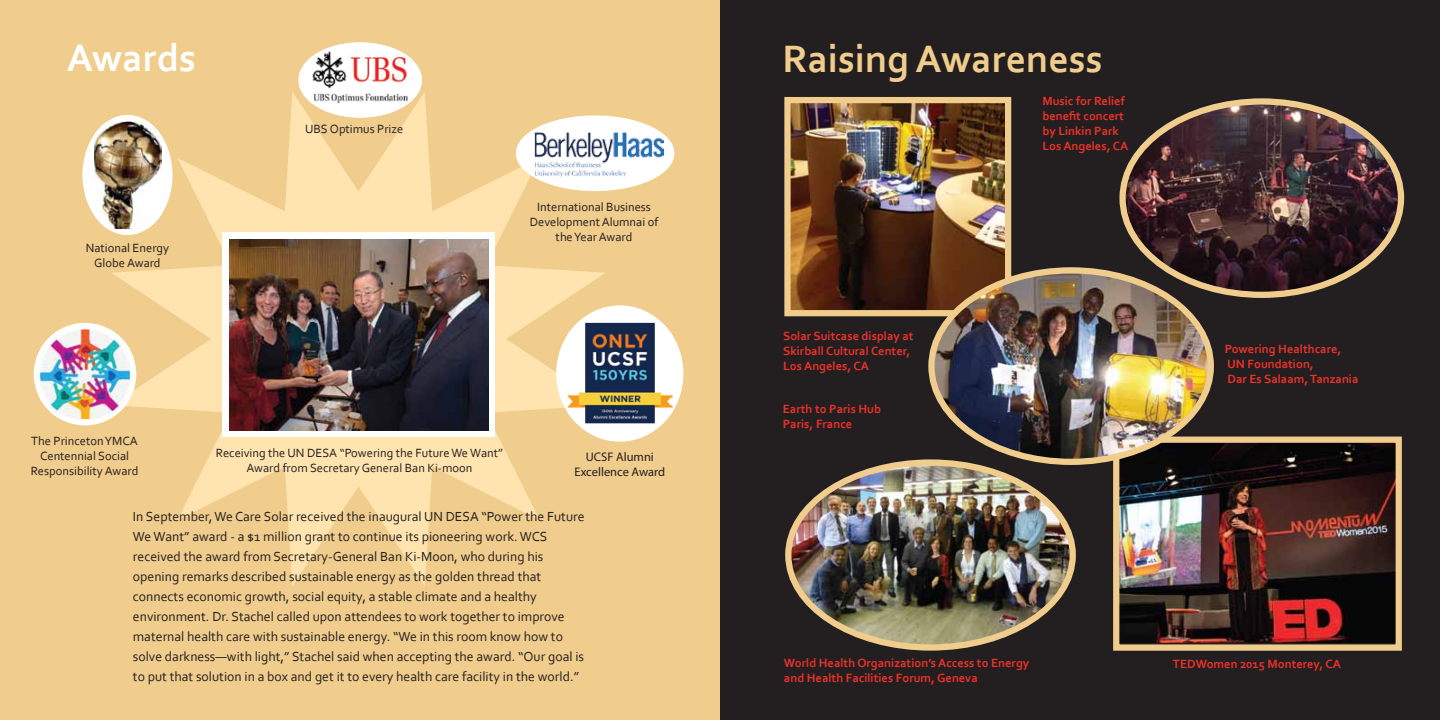
<style>
.page{position:relative;width:1440px;height:720px;background:#fff}
.page>*{position:absolute;margin:0;border:0;box-sizing:border-box;transform-origin:0 0}
.t1{font:700 40px "Corbel";color:#f0cc8d}
.t2{font:700 40px "Corbel";color:#fff}
.t3{font:13.75px/20px "Corbel";color:#231f20}
.t4{font:700 12.5px/15px "Corbel";color:#ee3129}
.t5{font:12.5px/15px "Corbel";color:#231f20;text-align:center}
.t6{font:12.5px/15px "Myriad Pro";color:#231f20;text-align:center}
</style>
<div class="page">
<div style="left:0;top:0;width:720px;height:720px;background:#f0cc8d"></div>
<svg style="left:111px;top:92px;width:494px;height:494px"></svg>
<div style="left:720px;top:0;width:720px;height:720px;background:#231f20"></div>
<img style="left:788px;top:463px;width:285px;height:183px">
<div style="left:785px;top:459px;width:291px;height:192px;border:6px solid #f0cc8d;border-radius:50%"></div>
<div style="left:82px;top:115px;width:91px;height:120px;background:#fff;border-radius:50%"></div>
<img style="left:94px;top:121px;width:68px;height:108px">
<div style="left:298px;top:42px;width:124px;height:76px;background:#fff;border-radius:50%"></div>
<img style="left:308px;top:42px;width:105px;height:76px">
<div style="left:516px;top:115px;width:158px;height:76px;background:#fff;border-radius:50%"></div>
<img style="left:535px;top:133px;width:129px;height:44px">
<div style="left:34px;top:323px;width:102px;height:102px;background:#fff;border-radius:50%"></div>
<img style="left:40px;top:329px;width:90px;height:90px">
<div style="left:223px;top:232px;width:272px;height:205px;background:#fff"></div>
<img style="left:230px;top:240px;width:258px;height:191px">
<img style="left:1126px;top:101px;width:275px;height:194px">
<div style="left:1119px;top:98px;width:285px;height:200px;border:6px solid #f0cc8d;border-radius:50%"></div>
<img style="left:791px;top:104px;width:213px;height:205px">
<div style="left:784px;top:97px;width:227px;height:219px;border:6px solid #f0cc8d"></div>
<img style="left:1120px;top:444px;width:275px;height:199px">
<div style="left:1113px;top:437px;width:289px;height:214px;border:6px solid #f0cc8d"></div>
<img style="left:931px;top:270px;width:280px;height:189px">
<div style="left:928px;top:267px;width:286px;height:198px;border:6px solid #f0cc8d;border-radius:50%"></div>
<div style="left:556px;top:305px;width:127px;height:137px;background:#fff;border-radius:50%"></div>
<img style="left:568px;top:323px;width:105px;height:100px">
<h1 class="t2" style="left:67px;top:33px;width:131px">Awards</h1>
<p class="t5" style="left:86px;top:240px;width:85px">National Energy<br>Globe Award</p>
<p class="t5" style="left:305px;top:121px;width:100px">UBS Optimus Prize</p>
<p class="t5" style="left:530px;top:199px;width:130px">International Business<br>Development Alumnai of the Year Award</p>
<p class="t5" style="left:31px;top:433px;width:109px">The Princeton YMCA<br>Centennial Social<br>Responsibility Award</p>
<p class="t5" style="left:216px;top:445px;width:289px">Receiving the UN DESA “Powering the Future We Want”<br>Award from Secretary General Ban Ki-moon</p>
<p class="t6" style="left:575px;top:449px;width:92px">UCSF Alumni<br>Excellence Award</p>
<p class="t3" style="left:133px;top:506px;width:453px">In September, We Care Solar received the inaugural UN DESA “Power the Future We Want” award - a $1 million grant to continue its pioneering work. WCS received the award from Secretary-General Ban Ki-Moon, who during his opening remarks described sustainable energy as the golden thread that connects economic growth, social equity, a stable climate and a healthy environment. Dr. Stachel called upon attendees to work together to improve maternal health care with sustainable energy. “We in this room know how to solve darkness—with light,” Stachel said when accepting the award. “Our goal is to put that solution in a box and get it to every health care facility in the world.”</p>
<h1 class="t1" style="left:782px;top:34px;width:322px">Raising Awareness</h1>
<p class="t4" style="left:783px;top:328px;width:132px">Solar Suitcase display at<br>Skirball Cultural Center,<br>Los Angeles, CA</p>
<p class="t4" style="left:783px;top:401px;width:100px">Earth to Paris Hub<br>Paris, France</p>
<p class="t4" style="left:1042px;top:93px;width:87px">Music for Relief benefit concert by Linkin Park<br>Los Angeles, CA</p>
<p class="t4" style="left:1225px;top:341px;width:135px">Powering Healthcare,<br>UN Foundation,<br>Dar Es Salaam, Tanzania</p>
<p class="t4" style="left:784px;top:655px;width:247px">World Health Organization’s Access to Energy and Health Facilities Forum, Geneva</p>
<p class="t4" style="left:1173px;top:656px;width:170px">TEDWomen 2015 Monterey, CA</p>
</div>
